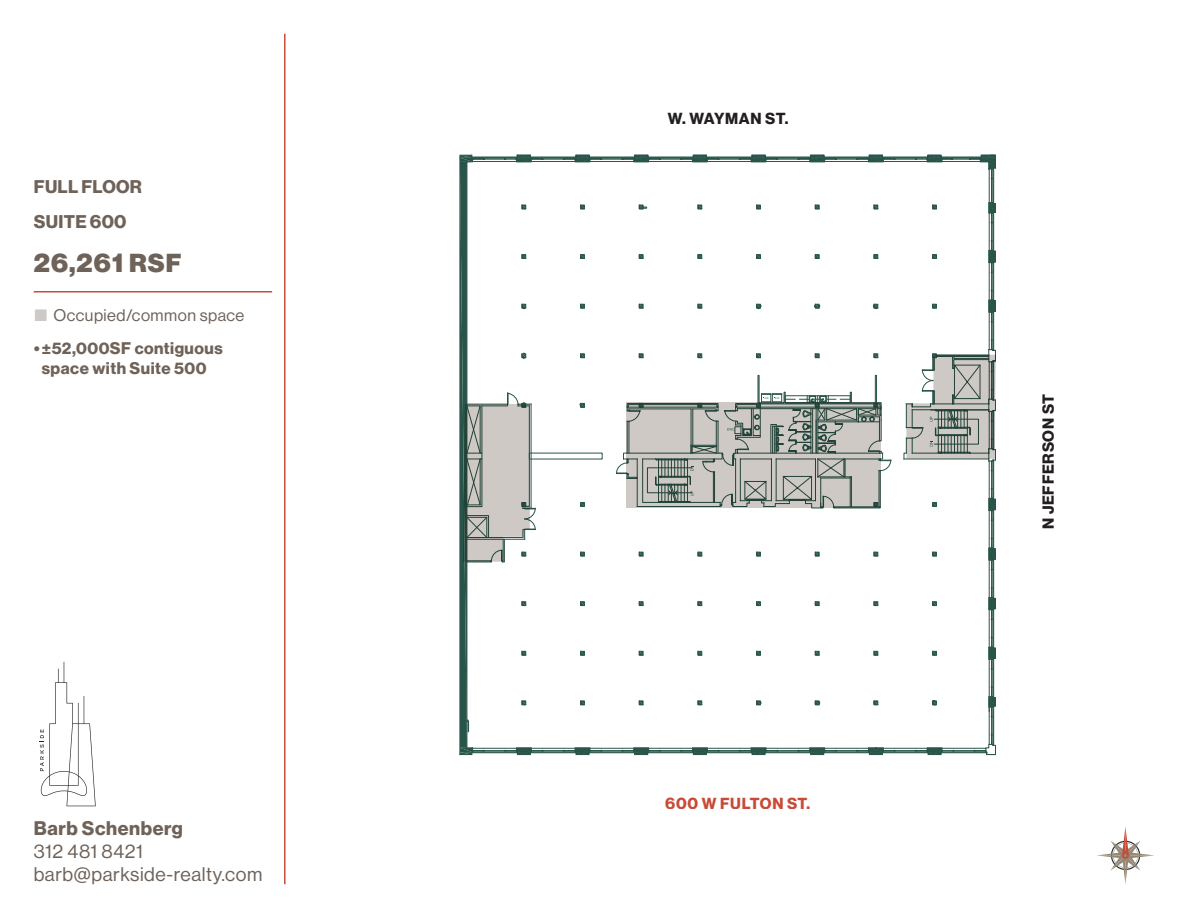
<style>
.page{position:relative;width:1188px;height:918px;background:#fff}
.page>*{position:absolute;margin:0;border:0;box-sizing:border-box;transform-origin:0 0}
.t1{font:25.5px "N Haas Grotesk DS Pro 95 Blk";letter-spacing:.045em;color:#6e6259}
.t2{font:19.35px/23.2px "N Haas Grotesk DS Pro 55 Rg";letter-spacing:.03em;color:#6e6259}
.t3{font:19.35px "N Haas Grotesk DS Pro 75 Bd";letter-spacing:.03em;color:#6e6259}
.t4{font:18px "N Haas Grotesk DS Pro 75 Bd";letter-spacing:.015em;color:#6e6259}
.t5{font:16.5px/19.8px "N Haas Grotesk DS Pro 75 Bd";letter-spacing:.03em;color:#6e6259;text-align:center}
.t6{font:16.5px "N Haas Grotesk DS Pro 55 Rg";letter-spacing:.03em;color:#6e6259}
.t7{font:15.75px "N Haas Grotesk DS Pro 75 Bd";letter-spacing:.045em;color:#231f20}
.t8{font:15.75px "N Haas Grotesk DS Pro 75 Bd";letter-spacing:.045em;color:#c74b38}
.s1{color:#cfc9c5}
</style>
<div class="page">
<hr style="left:34px;top:291px;width:238px;height:1px;background:#c74b38">
<hr style="left:284px;top:34px;width:2px;height:850px;background:#c74b38">
<svg style="left:1097px;top:827px;width:57px;height:57px"></svg>
<svg style="left:40px;top:662px;width:56px;height:144px"></svg>
<svg style="left:459px;top:154px;width:537px;height:601px"></svg>
<div style="left:772px;top:393px;width:10px;height:9px;border:1px solid #295449"></div>
<p class="t4" style="left:34px;top:176px;width:110px">FULL FLOOR</p>
<p class="t4" style="left:34px;top:211px;width:94px">SUITE 600</p>
<p class="t1" style="left:34px;top:248px;width:149px">26,261 RSF</p>
<p class="t6" style="left:34px;top:305px;width:212px"><span class="s1">⬛</span> Occupied/common space</p>
<p class="t5" style="left:34px;top:338px;width:190px">•±52,000SF contiguous space with Suite 500</p>
<p class="t3" style="left:34px;top:817px;width:151px">Barb Schenberg</p>
<p class="t2" style="left:34px;top:840px;width:230px">312 481 8421 barb@parkside-realty.com</p>
<p class="t7" style="left:668px;top:110px;width:122px">W. WAYMAN ST.</p>
<p class="t8" style="left:665px;top:794px;width:146px">600 W FULTON ST.</p>
<p class="t7" style="left:1039px;top:529px;width:137px;rotate:-90deg">N JEFFERSON ST</p>
</div>
